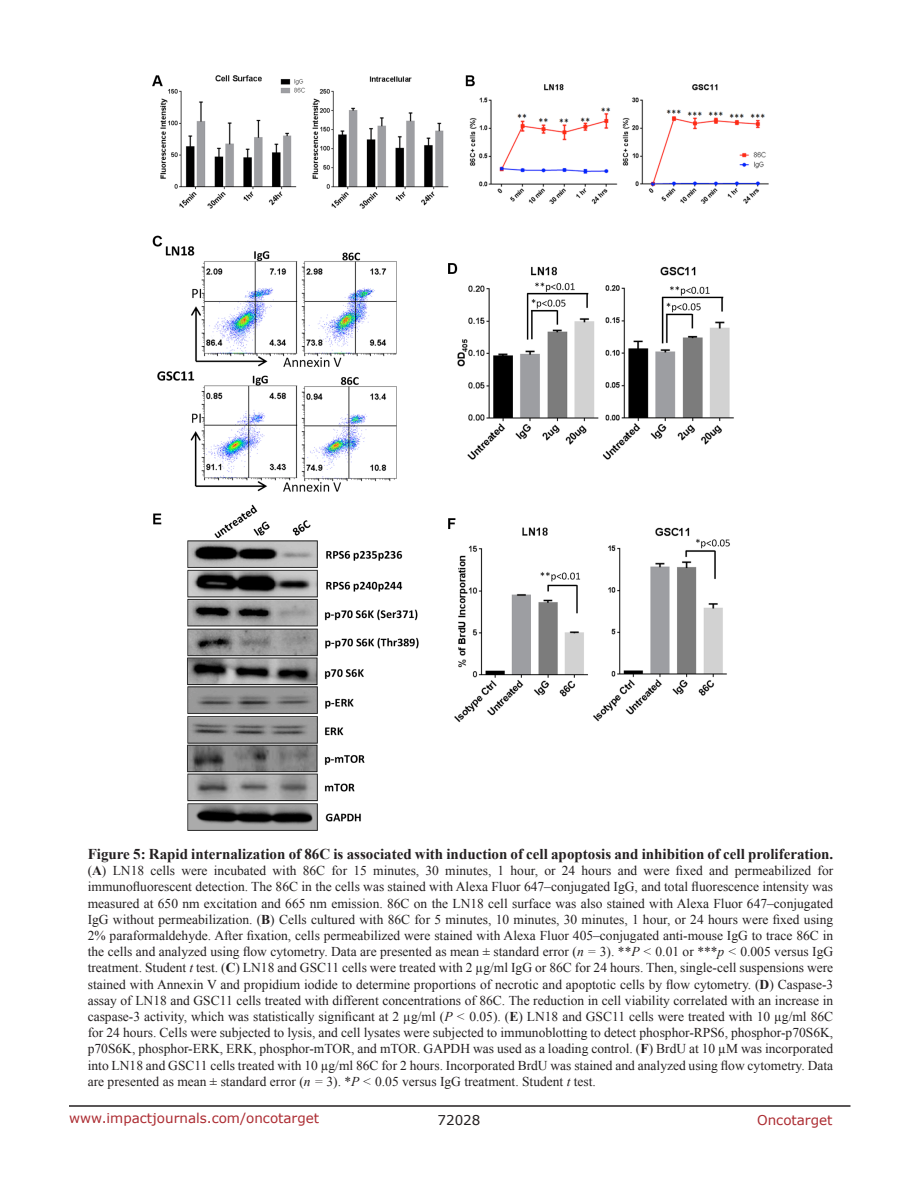
<style>
.page{position:relative;width:918px;height:1188px;background:#fff}
.page>*{position:absolute;margin:0;border:0;box-sizing:border-box;transform-origin:0 0}
.FigureText{font:700 15px "Times New Roman";color:#231f20}
.FigureText-2{font:13.5px/16.2px "Times New Roman";color:#231f20;text-align:justify}
.t1{font:13.5px "Verdana";color:#ac2b31}
.t2{font:13.5px "Verdana";color:#231f20}
.s1{font-weight:700}
.s2{font-style:italic}
</style>
<div class="page">
<hr style="left:69px;top:1105px;width:781px;height:2px;background:#231f20">
<img style="left:153px;top:76px;width:615px;height:755px">
<p class="FigureText" style="left:88px;top:844px;width:747px">Figure 5: Rapid internalization of 86C is associated with induction of cell apoptosis and inhibition of cell proliferation.</p>
<p class="FigureText-2" style="left:88px;top:862px;width:747px">(<span class="s1">A</span>) LN18 cells were incubated with 86C for 15 minutes, 30 minutes, 1 hour, or 24 hours and were fixed and permeabilized for immunofluorescent detection. The 86C in the cells was stained with Alexa Fluor 647–conjugated IgG, and total fluorescence intensity was measured at 650 nm excitation and 665 nm emission. 86C on the LN18 cell surface was also stained with Alexa Fluor 647–conjugated IgG without permeabilization. (<span class="s1">B</span>) Cells cultured with 86C for 5 minutes, 10 minutes, 30 minutes, 1 hour, or 24 hours were fixed using 2% paraformaldehyde. After fixation, cells permeabilized were stained with Alexa Fluor 405–conjugated anti-mouse IgG to trace 86C in the cells and analyzed using flow cytometry. Data are presented as mean ± standard error (<span class="s2">n =</span> 3). **<span class="s2">P &lt;</span> 0.01 or ***<span class="s2">p &lt;</span> 0.005 versus IgG treatment. Student <span class="s2">t</span> test. (<span class="s1">C</span>) LN18 and GSC11 cells were treated with 2 µg/ml IgG or 86C for 24 hours. Then, single-cell suspensions were stained with Annexin V and propidium iodide to determine proportions of necrotic and apoptotic cells by flow cytometry. (<span class="s1">D</span>) Caspase-3 assay of LN18 and GSC11 cells treated with different concentrations of 86C. The reduction in cell viability correlated with an increase in caspase-3 activity, which was statistically significant at 2 µg/ml (<span class="s2">P &lt;</span> 0.05). (<span class="s1">E</span>) LN18 and GSC11 cells were treated with 10 µg/ml 86C for 24 hours. Cells were subjected to lysis, and cell lysates were subjected to immunoblotting to detect phosphor-RPS6, phosphor-p70S6K, p70S6K, phosphor-ERK, ERK, phosphor-mTOR, and mTOR. GAPDH was used as a loading control. (<span class="s1">F</span>) BrdU at 10 µM was incorporated into LN18 and GSC11 cells treated with 10 µg/ml 86C for 2 hours. Incorporated BrdU was stained and analyzed using flow cytometry. Data are presented as mean ± standard error (<span class="s2">n =</span> 3). *<span class="s2">P &lt;</span> 0.05 versus IgG treatment. Student <span class="s2">t</span> test.</p>
<p class="t1" style="left:69px;top:1109px;width:252px">www.impactjournals.com/oncotarget</p>
<p class="t2" style="left:438px;top:1111px;width:44px">72028</p>
<p class="t1" style="left:757px;top:1111px;width:77px">Oncotarget</p>
</div>
